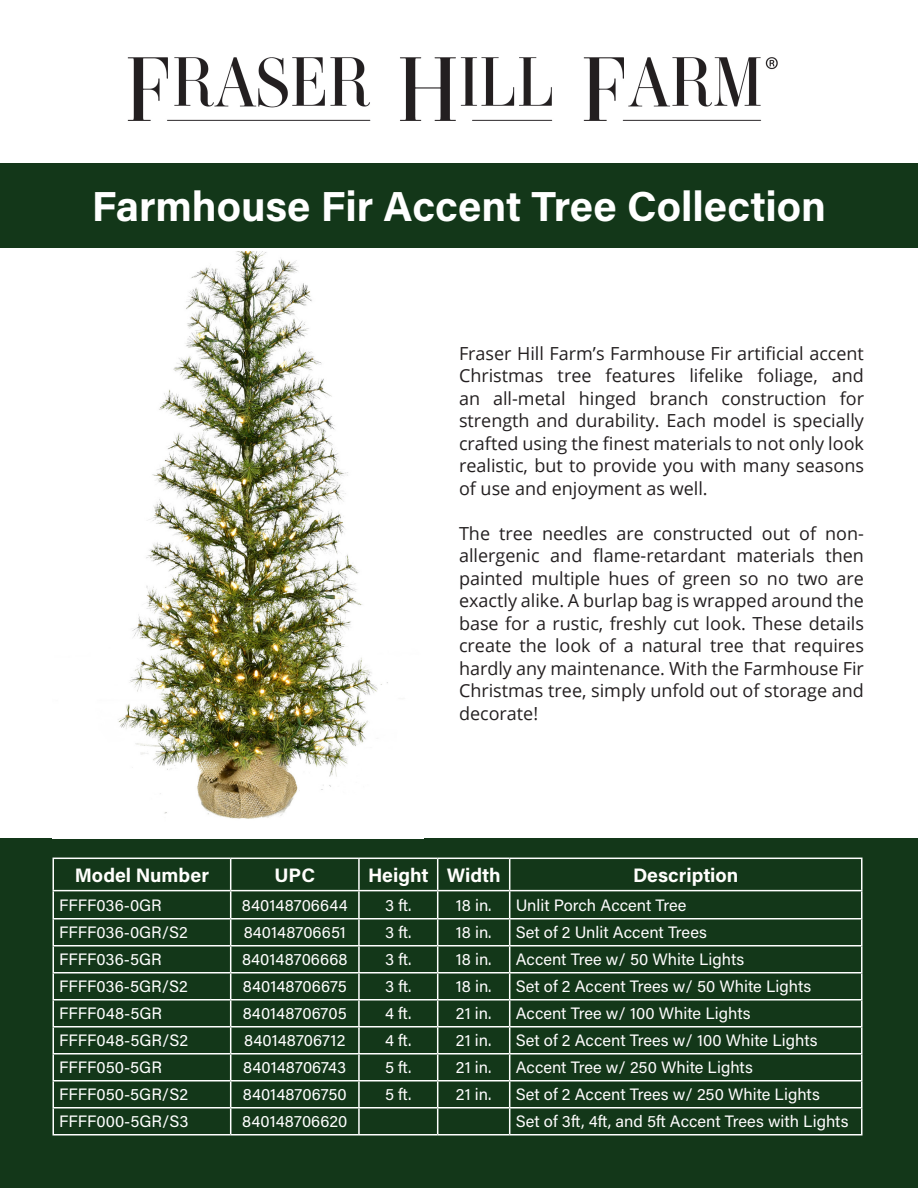
<style>
.page{position:relative;width:918px;height:1188px;background:#fff}
.page>*{position:absolute;margin:0;border:0;box-sizing:border-box;transform-origin:0 0}
.t1{font:700 42px "Acumin Pro";color:#fff}
.t2{font:700 19.5px "Acumin Pro";color:#fffefc}
.t3{font:18px/22.5px "Open Sans";color:#231f20;text-align:justify}
.t4{font:16.5px "Acumin Pro";color:#fefcfd}
.t5{font:16.5px "Acumin Pro";letter-spacing:.005em;color:#fff}
</style>
<div class="page">
<div style="left:0;top:163px;width:918px;height:85px;background:#133719"></div>
<div style="left:0;top:838px;width:918px;height:350px;background:#133719"></div>
<img style="left:118px;top:252px;width:270px;height:567px">
<hr style="left:52px;top:891px;width:2px;height:27px;background:#fff">
<hr style="left:358px;top:891px;width:2px;height:27px;background:#fff">
<hr style="left:52px;top:918px;width:179px;height:2px;background:#fff">
<hr style="left:52px;top:920px;width:2px;height:25px;background:#fff">
<hr style="left:231px;top:918px;width:128px;height:2px;background:#fff">
<hr style="left:359px;top:918px;width:79px;height:2px;background:#fff">
<hr style="left:358px;top:920px;width:2px;height:25px;background:#fff">
<hr style="left:438px;top:918px;width:72px;height:2px;background:#fff">
<hr style="left:510px;top:918px;width:352px;height:2px;background:#fff">
<hr style="left:52px;top:945px;width:179px;height:1px;background:#fff">
<hr style="left:52px;top:946px;width:2px;height:26px;background:#fff">
<hr style="left:231px;top:945px;width:128px;height:1px;background:#fff">
<hr style="left:359px;top:945px;width:79px;height:1px;background:#fff">
<hr style="left:358px;top:946px;width:2px;height:26px;background:#fff">
<hr style="left:438px;top:945px;width:72px;height:1px;background:#fff">
<hr style="left:510px;top:945px;width:352px;height:1px;background:#fff">
<hr style="left:52px;top:972px;width:179px;height:2px;background:#fff">
<hr style="left:52px;top:974px;width:2px;height:25px;background:#fff">
<hr style="left:231px;top:972px;width:128px;height:2px;background:#fff">
<hr style="left:359px;top:972px;width:79px;height:2px;background:#fff">
<hr style="left:358px;top:974px;width:2px;height:25px;background:#fff">
<hr style="left:438px;top:972px;width:72px;height:2px;background:#fff">
<hr style="left:510px;top:972px;width:352px;height:2px;background:#fff">
<hr style="left:52px;top:999px;width:179px;height:1px;background:#fff">
<hr style="left:52px;top:1000px;width:2px;height:26px;background:#fff">
<hr style="left:231px;top:999px;width:128px;height:1px;background:#fff">
<hr style="left:359px;top:999px;width:79px;height:1px;background:#fff">
<hr style="left:358px;top:1000px;width:2px;height:26px;background:#fff">
<hr style="left:438px;top:999px;width:72px;height:1px;background:#fff">
<hr style="left:510px;top:999px;width:352px;height:1px;background:#fff">
<hr style="left:52px;top:1026px;width:179px;height:2px;background:#fff">
<hr style="left:52px;top:1028px;width:2px;height:25px;background:#fff">
<hr style="left:231px;top:1026px;width:128px;height:2px;background:#fff">
<hr style="left:359px;top:1026px;width:79px;height:2px;background:#fff">
<hr style="left:358px;top:1028px;width:2px;height:25px;background:#fff">
<hr style="left:438px;top:1026px;width:72px;height:2px;background:#fff">
<hr style="left:510px;top:1026px;width:352px;height:2px;background:#fff">
<hr style="left:52px;top:1053px;width:179px;height:1px;background:#fff">
<hr style="left:52px;top:1054px;width:2px;height:26px;background:#fff">
<hr style="left:231px;top:1053px;width:128px;height:1px;background:#fff">
<hr style="left:359px;top:1053px;width:79px;height:1px;background:#fff">
<hr style="left:358px;top:1054px;width:2px;height:26px;background:#fff">
<hr style="left:438px;top:1053px;width:72px;height:1px;background:#fff">
<hr style="left:510px;top:1053px;width:352px;height:1px;background:#fff">
<hr style="left:52px;top:1080px;width:179px;height:2px;background:#fff">
<hr style="left:52px;top:1082px;width:2px;height:25px;background:#fff">
<hr style="left:231px;top:1080px;width:128px;height:2px;background:#fff">
<hr style="left:359px;top:1080px;width:79px;height:2px;background:#fff">
<hr style="left:358px;top:1082px;width:2px;height:25px;background:#fff">
<hr style="left:438px;top:1080px;width:72px;height:2px;background:#fff">
<hr style="left:510px;top:1080px;width:352px;height:2px;background:#fff">
<hr style="left:52px;top:1107px;width:179px;height:1px;background:#fff">
<hr style="left:52px;top:1108px;width:2px;height:26px;background:#fff">
<hr style="left:231px;top:1107px;width:128px;height:1px;background:#fff">
<svg style="left:230px;top:891px;width:1px;height:243px"></svg>
<hr style="left:359px;top:1107px;width:79px;height:1px;background:#fff">
<hr style="left:358px;top:1108px;width:2px;height:26px;background:#fff">
<hr style="left:438px;top:1107px;width:72px;height:1px;background:#fff">
<svg style="left:437px;top:891px;width:1px;height:243px"></svg>
<hr style="left:510px;top:1107px;width:352px;height:1px;background:#fff">
<svg style="left:509px;top:891px;width:1px;height:243px"></svg>
<svg style="left:861px;top:891px;width:1px;height:243px"></svg>
<hr style="left:52px;top:1134px;width:179px;height:2px;background:#fff">
<hr style="left:231px;top:1134px;width:128px;height:2px;background:#fff">
<hr style="left:359px;top:1134px;width:79px;height:2px;background:#fff">
<hr style="left:438px;top:1134px;width:72px;height:2px;background:#fff">
<hr style="left:510px;top:1134px;width:352px;height:2px;background:#fff">
<hr style="left:52px;top:858px;width:179px;height:1px;background:#fff">
<hr style="left:52px;top:859px;width:2px;height:31px;background:#fff">
<hr style="left:231px;top:858px;width:128px;height:1px;background:#fff">
<hr style="left:230px;top:859px;width:1px;height:31px;background:#fff">
<hr style="left:359px;top:858px;width:79px;height:1px;background:#fff">
<hr style="left:358px;top:859px;width:2px;height:31px;background:#fff">
<hr style="left:438px;top:858px;width:72px;height:1px;background:#fff">
<hr style="left:437px;top:859px;width:1px;height:31px;background:#fff">
<hr style="left:510px;top:858px;width:352px;height:1px;background:#fff">
<hr style="left:509px;top:859px;width:1px;height:31px;background:#fff">
<hr style="left:861px;top:859px;width:1px;height:31px;background:#fff">
<hr style="left:52px;top:890px;width:179px;height:1px;background:#fff">
<hr style="left:231px;top:890px;width:128px;height:1px;background:#fff">
<hr style="left:359px;top:890px;width:79px;height:1px;background:#fff">
<hr style="left:438px;top:890px;width:72px;height:1px;background:#fff">
<hr style="left:510px;top:890px;width:352px;height:1px;background:#fff">
<img style="left:127px;top:57px;width:651px;height:64px">
<p class="t1" style="left:92px;top:176px;width:736px">Farmhouse Fir Accent Tree Collection</p>
<p class="t3" style="left:459px;top:341px;width:407px">Fraser Hill Farm’s Farmhouse Fir artificial accent Christmas tree features lifelike foliage, and an all-metal hinged branch construction for strength and durability. Each model is specially crafted using the finest materials to not only look realistic, but to provide you with many seasons of use and enjoyment as well.</p>
<p class="t3" style="left:459px;top:521px;width:407px">The tree needles are constructed out of non&shy;allergenic and flame-retardant materials then painted multiple hues of green so no two are exactly alike. A burlap bag is wrapped around the base for a rustic, freshly cut look. These details create the look of a natural tree that requires hardly any maintenance. With the Farmhouse Fir Christmas tree, simply unfold out of storage and decorate!</p>
<p class="t2" style="left:75px;top:861px;width:136px">Model Number</p>
<p class="t2" style="left:274px;top:861px;width:42px">UPC</p>
<p class="t2" style="left:368px;top:861px;width:62px">Height</p>
<p class="t2" style="left:447px;top:861px;width:55px">Width</p>
<p class="t2" style="left:633px;top:861px;width:107px">Description</p>
<p class="t4" style="left:59px;top:894px;width:104px">FFFF036-0GR</p>
<p class="t4" style="left:242px;top:894px;width:107px">840148706644</p>
<p class="t4" style="left:385px;top:894px;width:28px">3 ft.</p>
<p class="t4" style="left:456px;top:894px;width:37px">18 in.</p>
<p class="t4" style="left:516px;top:894px;width:172px">Unlit Porch Accent Tree</p>
<p class="t4" style="left:59px;top:921px;width:130px">FFFF036-0GR/S2</p>
<p class="t4" style="left:244px;top:921px;width:104px">840148706651</p>
<p class="t4" style="left:385px;top:921px;width:28px">3 ft.</p>
<p class="t4" style="left:456px;top:921px;width:37px">18 in.</p>
<p class="t4" style="left:516px;top:921px;width:193px">Set of 2 Unlit Accent Trees</p>
<p class="t5" style="left:59px;top:948px;width:104px">FFFF036-5GR</p>
<p class="t5" style="left:242px;top:948px;width:107px">840148706668</p>
<p class="t4" style="left:385px;top:948px;width:28px">3 ft.</p>
<p class="t4" style="left:456px;top:948px;width:37px">18 in.</p>
<p class="t4" style="left:516px;top:948px;width:230px">Accent Tree w/ 50 White Lights</p>
<p class="t5" style="left:59px;top:975px;width:130px">FFFF036-5GR/S2</p>
<p class="t5" style="left:243px;top:975px;width:105px">840148706675</p>
<p class="t4" style="left:385px;top:975px;width:28px">3 ft.</p>
<p class="t4" style="left:456px;top:975px;width:37px">18 in.</p>
<p class="t4" style="left:516px;top:975px;width:297px">Set of 2 Accent Trees w/ 50 White Lights</p>
<p class="t5" style="left:59px;top:1002px;width:104px">FFFF048-5GR</p>
<p class="t5" style="left:243px;top:1002px;width:106px">840148706705</p>
<p class="t4" style="left:385px;top:1002px;width:28px">4 ft.</p>
<p class="t4" style="left:456px;top:1002px;width:37px">21 in.</p>
<p class="t4" style="left:516px;top:1002px;width:236px">Accent Tree w/ 100 White Lights</p>
<p class="t5" style="left:59px;top:1029px;width:130px">FFFF048-5GR/S2</p>
<p class="t5" style="left:244px;top:1029px;width:103px">840148706712</p>
<p class="t4" style="left:385px;top:1029px;width:28px">4 ft.</p>
<p class="t4" style="left:456px;top:1029px;width:37px">21 in.</p>
<p class="t4" style="left:516px;top:1029px;width:303px">Set of 2 Accent Trees w/ 100 White Lights</p>
<p class="t5" style="left:59px;top:1056px;width:104px">FFFF050-5GR</p>
<p class="t5" style="left:243px;top:1056px;width:105px">840148706743</p>
<p class="t4" style="left:385px;top:1056px;width:28px">5 ft.</p>
<p class="t4" style="left:456px;top:1056px;width:37px">21 in.</p>
<p class="t4" style="left:516px;top:1056px;width:239px">Accent Tree w/ 250 White Lights</p>
<p class="t5" style="left:59px;top:1083px;width:130px">FFFF050-5GR/S2</p>
<p class="t5" style="left:243px;top:1083px;width:106px">840148706750</p>
<p class="t4" style="left:385px;top:1083px;width:28px">5 ft.</p>
<p class="t4" style="left:456px;top:1083px;width:37px">21 in.</p>
<p class="t4" style="left:516px;top:1083px;width:306px">Set of 2 Accent Trees w/ 250 White Lights</p>
<p class="t5" style="left:59px;top:1110px;width:131px">FFFF000-5GR/S3</p>
<p class="t5" style="left:242px;top:1110px;width:107px">840148706620</p>
<p class="t4" style="left:516px;top:1110px;width:334px">Set of 3ft, 4ft, and 5ft Accent Trees with Lights</p>
</div>
